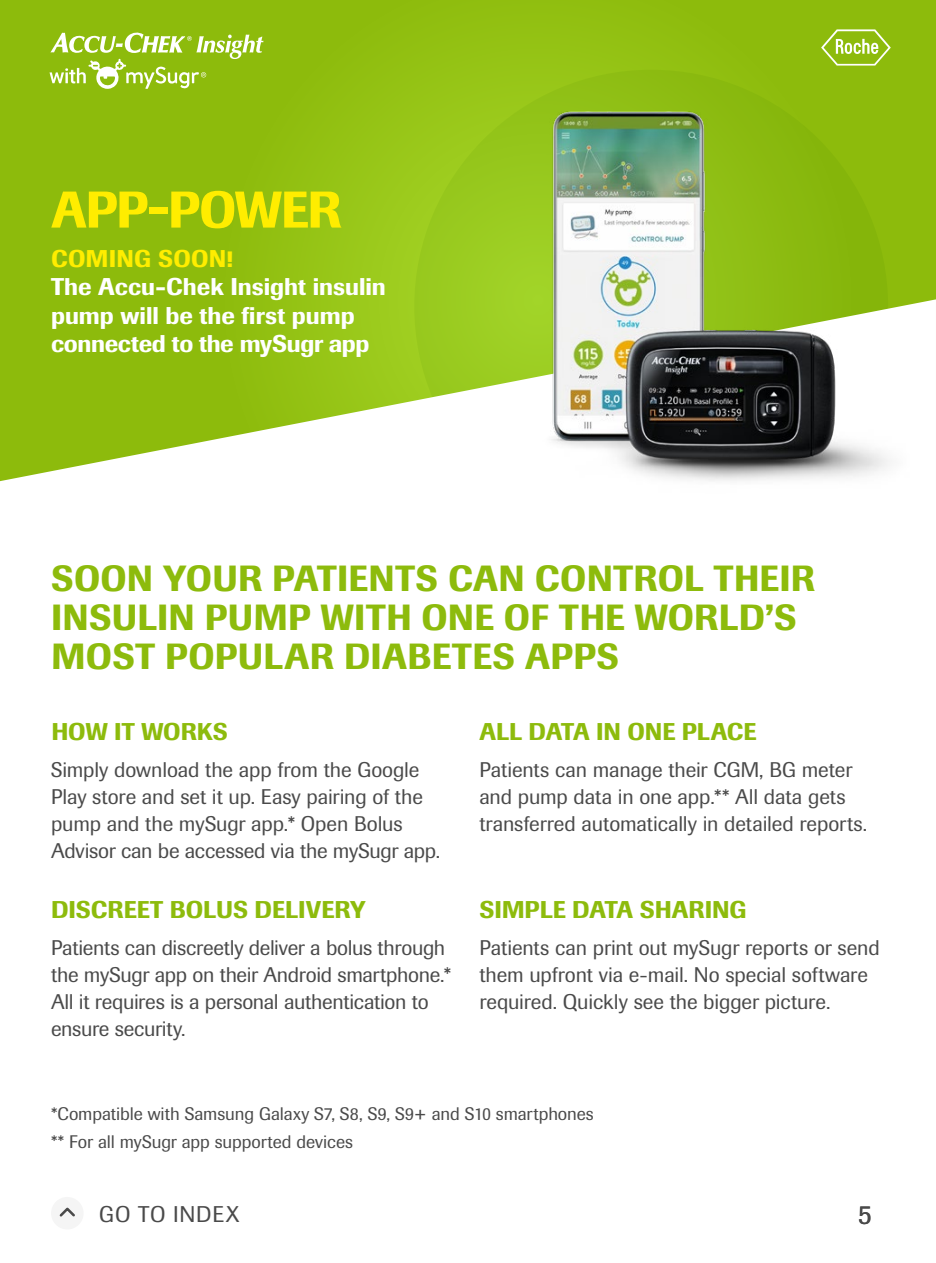
<style>
.page{position:relative;width:936px;height:1263px;background:#fff}
.page>*{position:absolute;margin:0;border:0;box-sizing:border-box;transform-origin:0 0}
.t1{font:500 51px "Imago";letter-spacing:-.02em;color:#ffed00}
.t2{font:500 36px/39px "Imago Std";letter-spacing:.005em;color:#8dbb0c}
.t3{font:27px "Imago";color:#4a4a4a}
.t4{font:500 24px/28.5px "Imago";letter-spacing:-.005em;color:#fff}
.t5{font:500 24px "Imago Std";color:#8dbb0c}
.t6{font:500 24px "Imago";letter-spacing:.005em;color:#ffed00}
.t7{font:22.5px "Imago";letter-spacing:.035em;color:#4a4a4a}
.t8{font:21px/27px "Imago";letter-spacing:-.01em;color:#4a4a4a}
.t9{font:18px/28.5px "Imago";letter-spacing:-.005em;color:#4a4a4a}
</style>
<div class="page">
<div style="left:0;top:0;width:935px;height:564px;background:#8dbb0c"></div>
<div style="left:145px;top:0;width:784px;height:564px;background:linear-gradient(to right,#93c113,#8fbd0e)"></div>
<svg style="left:414px;top:70px;width:474px;height:473px;fill:#97c81e"></svg>
<svg style="left:0;top:299px;width:935px;height:265px;fill:#fff"></svg>
<img style="left:543px;top:112px;width:371px;height:381px">
<svg style="left:821px;top:29px;width:69px;height:37px"></svg>
<svg style="left:49px;top:32px;width:214px;height:57px"></svg>
<div style="left:51px;top:1197px;width:33px;height:32px;background:#f5f5f5;border-radius:50%"></div>
<svg style="left:59px;top:1207px;width:16px;height:10px"></svg>
<h1 class="t1" style="left:51px;top:177px;width:291px">APP-POWER</h1>
<p class="t6" style="left:51px;top:243px;width:183px">COMING SOON!</p>
<p class="t4" style="left:51px;top:272px;width:336px">The Accu-Chek Insight insulin pump will be the first pump connected to the mySugr app</p>
<h2 class="t2" style="left:51px;top:559px;width:765px">SOON YOUR PATIENTS CAN CONTROL THEIR<br>INSULIN PUMP WITH ONE OF THE WORLD’S<br>MOST POPULAR DIABETES APPS</h2>
<p class="t5" style="left:51px;top:717px;width:178px">HOW IT WORKS</p>
<p class="t5" style="left:479px;top:717px;width:279px">ALL DATA IN ONE PLACE</p>
<p class="t8" style="left:51px;top:756px;width:390px">Simply download the app from the Google Play store and set it up. Easy pairing of the pump and the mySugr app.* Open Bolus Advisor can be accessed via the mySugr app.</p>
<p class="t8" style="left:479px;top:756px;width:389px">Patients can manage their CGM, BG meter and pump data in one app.** All data gets transferred automatically in detailed reports.</p>
<p class="t5" style="left:51px;top:895px;width:316px">DISCREET BOLUS DELIVERY</p>
<p class="t5" style="left:479px;top:895px;width:269px">SIMPLE DATA SHARING</p>
<p class="t8" style="left:51px;top:934px;width:401px">Patients can discreetly deliver a bolus through the mySugr app on their Android smartphone.* All it requires is a personal authentication to ensure security.</p>
<p class="t8" style="left:479px;top:934px;width:402px">Patients can print out mySugr reports or send them upfront via e-mail. No special software required. Quickly see the bigger picture.</p>
<p class="t9" style="left:51px;top:1099px;width:544px">*Compatible with Samsung Galaxy S7, S8, S9, S9+ and S10 smartphones ** For all mySugr app supported devices</p>
<p class="t7" style="left:99px;top:1200px;width:142px">GO TO INDEX</p>
<p class="t3" style="left:857px;top:1197px;width:15px">5</p>
</div>
